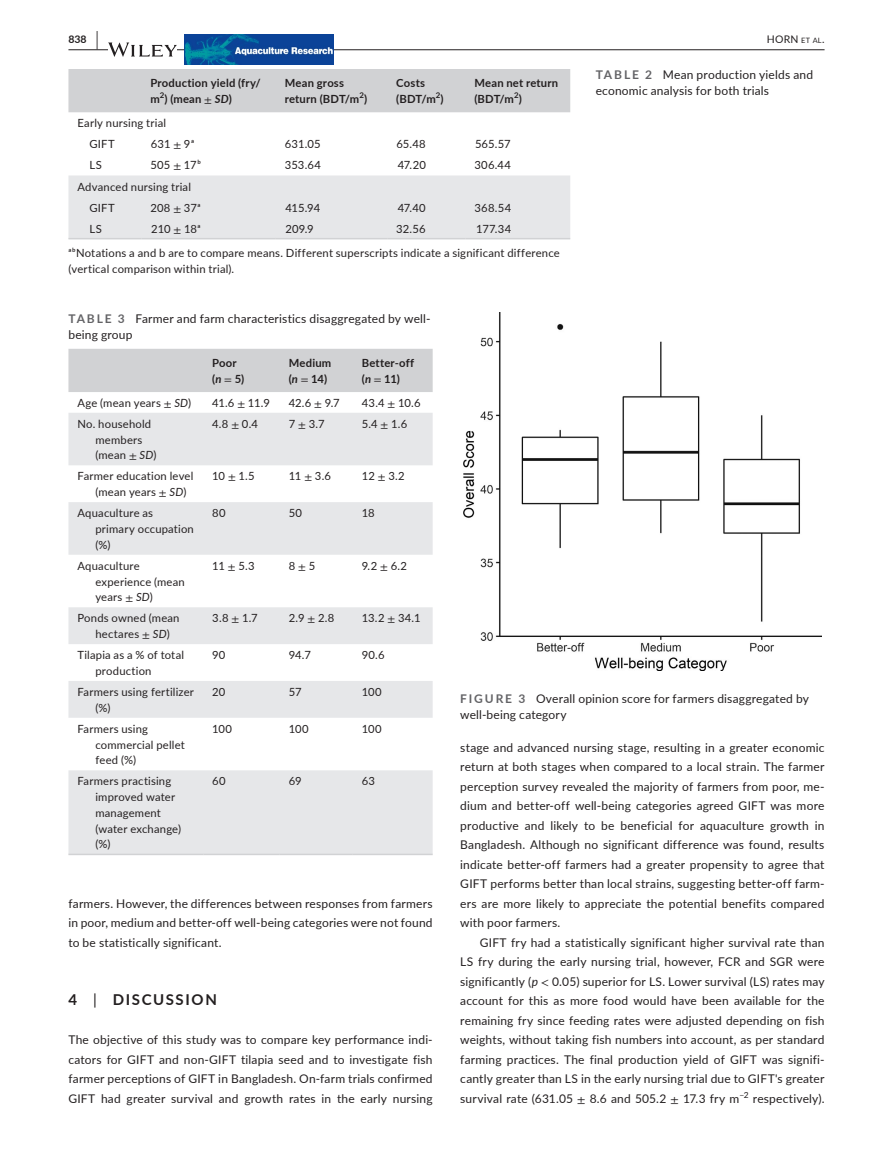
<style>
.page{position:relative;width:893px;height:1174px;background:#fff}
.page>*{position:absolute;margin:0;border:0;box-sizing:border-box;transform-origin:0 0}
.t1{font:700 15px "Lato";letter-spacing:.11em;color:#231f20}
.t2{font:12px/19.5px "Lato";letter-spacing:.015em;color:#231f20;text-align:justify}
.t3{font:11.25px/15.8px "Lato";letter-spacing:.015em;color:#231f20}
.t4{font:700 11.25px/15.8px "Lato";letter-spacing:.02em;color:#231f20}
.t5{font:10.5px "Lato";color:#231f20}
.t6{font:700 10.5px "Lato";color:#231f20}
.t7{font:700 7.8px "Lato";color:#231f20}
.s1{font-size:19.5px}
.s2{font-size:7.35px}
.s3{font-family:"STIX";font-weight:400}
.s4{font-style:italic}
.s5{font-family:"STIX"}
.s6{font-weight:700;color:#636366}
.s7{font-weight:400}
</style>
<div class="page">
<hr style="left:68px;top:49px;width:756px;height:1px;background:#231f20">
<svg style="left:108px;top:42px;width:69px;height:15px"></svg>
<img style="left:185px;top:35px;width:148px;height:30px">
<div style="left:68px;top:69px;width:502px;height:43px;background:#d1d2d4"></div>
<div style="left:68px;top:175px;width:502px;height:63px;background:#e6e7e9"></div>
<hr style="left:68px;top:238px;width:73px;height:1px;background:#d1d2d4">
<hr style="left:141px;top:238px;width:135px;height:1px;background:#d1d2d4">
<hr style="left:276px;top:238px;width:111px;height:1px;background:#d1d2d4">
<hr style="left:387px;top:238px;width:78px;height:1px;background:#d1d2d4">
<hr style="left:465px;top:238px;width:105px;height:1px;background:#d1d2d4">
<div style="left:68px;top:349px;width:365px;height:43px;background:#d1d2d4"></div>
<svg style="left:68px;top:413px;width:365px;height:440px;fill:#e6e7e9"></svg>
<hr style="left:68px;top:853px;width:135px;height:2px;background:#d1d2d4">
<hr style="left:203px;top:853px;width:77px;height:2px;background:#d1d2d4">
<hr style="left:280px;top:853px;width:73px;height:2px;background:#d1d2d4">
<hr style="left:353px;top:853px;width:80px;height:2px;background:#d1d2d4">
<img style="left:464px;top:313px;width:357px;height:357px">
<p class="t6" style="left:68px;top:31px;width:31px">838 <span class="s1">|</span></p>
<p class="t5" style="left:767px;top:31px;width:59px">HORN <span class="s2">et al</span>.</p>
<p class="t4" style="left:150px;top:75px;width:112px">Production yield (fry/ m ) (mean <span class="s3">±</span> <span class="s4">SD</span>)</p>
<p class="t7" style="left:160px;top:89px;width:6px">2</p>
<p class="t4" style="left:285px;top:75px;width:84px">Mean gross return (BDT/m )</p>
<p class="t7" style="left:359px;top:89px;width:6px">2</p>
<p class="t4" style="left:396px;top:75px;width:49px">Costs (BDT/m )</p>
<p class="t7" style="left:436px;top:89px;width:6px">2</p>
<p class="t4" style="left:474px;top:75px;width:85px">Mean net return (BDT/m )</p>
<p class="t7" style="left:514px;top:89px;width:6px">2</p>
<p class="t3" style="left:89px;top:112px;width:78px;line-height:21px;text-indent:-12px">Early nursing trial<br>GIFT</p>
<p class="t3" style="left:151px;top:136px;width:45px">631 <span class="s5">±</span> 9ᵃ</p>
<p class="t3" style="left:285px;top:136px;width:37px">631.05</p>
<p class="t3" style="left:396px;top:136px;width:31px">65.48</p>
<p class="t3" style="left:475px;top:136px;width:37px">565.57</p>
<p class="t3" style="left:89px;top:157px;width:14px">LS</p>
<p class="t3" style="left:151px;top:157px;width:52px">505 <span class="s5">±</span> 17ᵇ</p>
<p class="t3" style="left:285px;top:157px;width:38px">353.64</p>
<p class="t3" style="left:398px;top:157px;width:30px">47.20</p>
<p class="t3" style="left:474px;top:157px;width:38px">306.44</p>
<p class="t3" style="left:89px;top:175px;width:103px;line-height:21px;text-indent:-12px">Advanced nursing trial<br>GIFT</p>
<p class="t3" style="left:150px;top:199px;width:52px">208 <span class="s5">±</span> 37ᵃ</p>
<p class="t3" style="left:285px;top:199px;width:36px">415.94</p>
<p class="t3" style="left:398px;top:199px;width:30px">47.40</p>
<p class="t3" style="left:475px;top:199px;width:38px">368.54</p>
<p class="t3" style="left:89px;top:220px;width:14px">LS</p>
<p class="t3" style="left:151px;top:220px;width:51px">210 <span class="s5">±</span> 18ᵃ</p>
<p class="t3" style="left:285px;top:220px;width:30px">209.9</p>
<p class="t3" style="left:396px;top:220px;width:31px">32.56</p>
<p class="t3" style="left:476px;top:220px;width:37px">177.34</p>
<p class="t3" style="left:68px;top:245px;width:493px">ᵃᵇNotations a and b are to compare means. Different superscripts indicate a significant difference (vertical comparison within trial).</p>
<p class="t2" style="left:596px;top:66px;width:219px;line-height:16.5px"><span class="s6">TABLE 2</span> Mean production yields and economic analysis for both trials</p>
<p class="t2" style="left:68px;top:309px;width:364px;line-height:16.5px"><span class="s6">TABLE 3</span> Farmer and farm characteristics disaggregated by well&shy;being group</p>
<p class="t4" style="left:212px;top:354px;width:34px">Poor (<span class="s4">n</span> <span class="s3">=</span> 5)</p>
<p class="t4" style="left:289px;top:354px;width:44px">Medium (<span class="s4">n</span> <span class="s3">=</span> 14)</p>
<p class="t4" style="left:362px;top:354px;width:54px">Better-off (<span class="s4">n</span> <span class="s3">=</span> 11)</p>
<p class="t3" style="left:77px;top:394px;width:115px">Age (mean years <span class="s5">±</span> <span class="s4">SD</span>)</p>
<p class="t3" style="left:212px;top:394px;width:59px">41.6 <span class="s5">±</span> 11.9</p>
<p class="t3" style="left:289px;top:394px;width:53px">42.6 <span class="s5">±</span> 9.7</p>
<p class="t3" style="left:362px;top:394px;width:60px">43.4 <span class="s5">±</span> 10.6</p>
<p class="t3" style="left:95px;top:415px;width:63px;text-indent:-18px">No. household members (mean <span class="s5">±</span> <span class="s4">SD</span>)</p>
<p class="t3" style="left:212px;top:415px;width:47px">4.8 <span class="s5">±</span> 0.4</p>
<p class="t3" style="left:289px;top:415px;width:37px">7 <span class="s5">±</span> 3.7</p>
<p class="t3" style="left:362px;top:415px;width:47px">5.4 <span class="s5">±</span> 1.6</p>
<p class="t3" style="left:95px;top:468px;width:99px;text-indent:-18px">Farmer education level (mean years <span class="s5">±</span> <span class="s4">SD</span>)</p>
<p class="t3" style="left:212px;top:468px;width:44px">10 <span class="s5">±</span> 1.5</p>
<p class="t3" style="left:289px;top:468px;width:44px">11 <span class="s5">±</span> 3.6</p>
<p class="t3" style="left:362px;top:468px;width:44px">12 <span class="s5">±</span> 3.2</p>
<p class="t3" style="left:95px;top:505px;width:100px;text-indent:-18px">Aquaculture as primary occupation (%)</p>
<p class="t3" style="left:212px;top:505px;width:15px">80</p>
<p class="t3" style="left:289px;top:505px;width:15px">50</p>
<p class="t3" style="left:362px;top:505px;width:14px">18</p>
<p class="t3" style="left:95px;top:557px;width:91px;text-indent:-18px">Aquaculture experience (mean years <span class="s5">±</span> <span class="s4">SD</span>)</p>
<p class="t3" style="left:212px;top:557px;width:44px">11 <span class="s5">±</span> 5.3</p>
<p class="t3" style="left:289px;top:557px;width:28px">8<span class="s5">±</span>5</p>
<p class="t3" style="left:362px;top:557px;width:47px">9.2 <span class="s5">±</span> 6.2</p>
<p class="t3" style="left:95px;top:610px;width:86px;text-indent:-18px">Ponds owned (mean hectares <span class="s5">±</span> <span class="s4">SD</span>)</p>
<p class="t3" style="left:212px;top:610px;width:47px">3.8 <span class="s5">±</span> 1.7</p>
<p class="t3" style="left:289px;top:610px;width:47px">2.9 <span class="s5">±</span> 2.8</p>
<p class="t3" style="left:362px;top:610px;width:60px">13.2 <span class="s5">±</span> 34.1</p>
<p class="t3" style="left:95px;top:647px;width:90px;text-indent:-18px">Tilapia as a % of total production</p>
<p class="t3" style="left:212px;top:647px;width:15px">90</p>
<p class="t3" style="left:289px;top:647px;width:24px">94.7</p>
<p class="t3" style="left:362px;top:647px;width:24px">90.6</p>
<p class="t3" style="left:95px;top:683px;width:100px;text-indent:-18px">Farmers using fertilizer (%)</p>
<p class="t3" style="left:212px;top:683px;width:15px">20</p>
<p class="t3" style="left:289px;top:683px;width:15px">57</p>
<p class="t3" style="left:362px;top:683px;width:21px">100</p>
<p class="t3" style="left:95px;top:720px;width:91px;text-indent:-18px">Farmers using commercial pellet feed (%)</p>
<p class="t3" style="left:212px;top:720px;width:21px">100</p>
<p class="t3" style="left:289px;top:720px;width:21px">100</p>
<p class="t3" style="left:362px;top:720px;width:21px">100</p>
<p class="t3" style="left:95px;top:773px;width:87px;text-indent:-18px">Farmers practising improved water management (water exchange) (%)</p>
<p class="t3" style="left:212px;top:773px;width:15px">60</p>
<p class="t3" style="left:289px;top:773px;width:14px">69</p>
<p class="t3" style="left:362px;top:773px;width:15px">63</p>
<p class="t2" style="left:68px;top:893px;width:366px">farmers. However, the differences between responses from farmers in poor, medium and better-off well-being categories were not found to be statistically significant.</p>
<p class="t1" style="left:68px;top:989px;width:150px">4 <span class="s7">|</span> DISCUSSION</p>
<p class="t2" style="left:68px;top:1029px;width:366px">The objective of this study was to compare key performance indi&shy;cators for GIFT and non-GIFT tilapia seed and to investigate fish farmer perceptions of GIFT in Bangladesh. On-farm trials confirmed GIFT had greater survival and growth rates in the early nursing</p>
<p class="t2" style="left:460px;top:689px;width:350px;line-height:16.5px"><span class="s6">FIGURE 3</span> Overall opinion score for farmers disaggregated by well-being category</p>
<p class="t2" style="left:460px;top:737px;width:366px">stage and advanced nursing stage, resulting in a greater economic return at both stages when compared to a local strain. The farmer perception survey revealed the majority of farmers from poor, me&shy;dium and better-off well-being categories agreed GIFT was more productive and likely to be beneficial for aquaculture growth in Bangladesh. Although no significant difference was found, results indicate better-off farmers had a greater propensity to agree that GIFT performs better than local strains, suggesting better-off farm&shy;ers are more likely to appreciate the potential benefits compared with poor farmers.</p>
<p class="t2" style="left:460px;top:932px;width:366px;text-indent:20px">GIFT fry had a statistically significant higher survival rate than LS fry during the early nursing trial, however, FCR and SGR were significantly (<span class="s4">p</span> <span class="s5">&lt;</span> 0.05) superior for LS. Lower survival (LS) rates may account for this as more food would have been available for the remaining fry since feeding rates were adjusted depending on fish weights, without taking fish numbers into account, as per standard farming practices. The final production yield of GIFT was signifi&shy;cantly greater than LS in the early nursing trial due to GIFT's greater survival rate (631.05 <span class="s5">±</span> 8.6 and 505.2 <span class="s5">±</span> 17.3 fry m<sup>−2</sup> respectively).</p>
</div>
